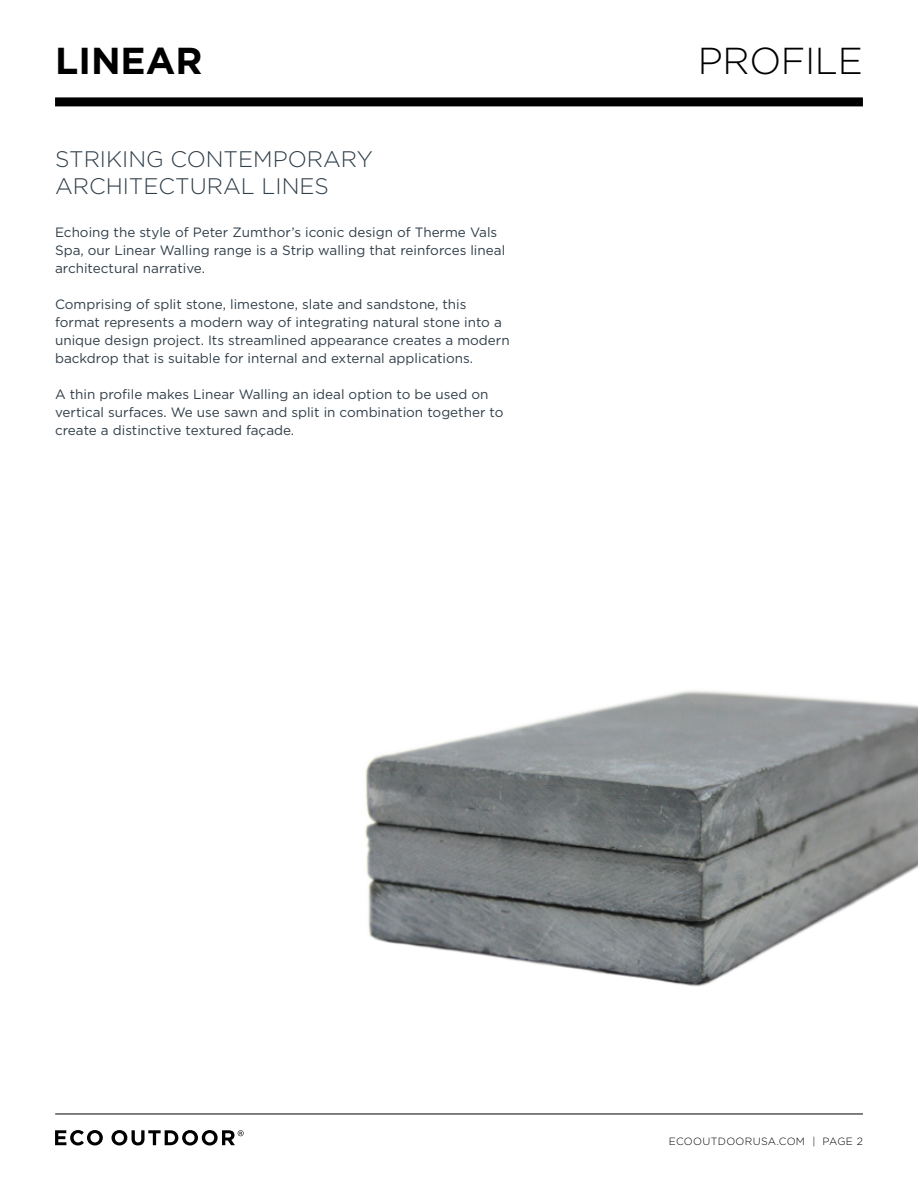
<style>
.page{position:relative;width:918px;height:1188px;background:#fff}
.page>*{position:absolute;margin:0;border:0;box-sizing:border-box;transform-origin:0 0}
.t1{font:300 37.5px "Gotham";letter-spacing:-.01em;color:#000}
.t2{font:700 37.5px "Gotham";color:#000}
.t3{font:300 22.5px/27px "Gotham";color:#303e49}
.t4{font:13.5px/18px "Gotham";color:#303e49}
.t5{font:300 10.5px "Gotham";letter-spacing:.03em;color:#000}
</style>
<div class="page">
<hr style="left:55px;top:1114px;width:808px;height:1px;background:#000">
<svg style="left:55px;top:1130px;width:48px;height:15px"></svg>
<svg style="left:111px;top:1130px;width:133px;height:15px"></svg>
<div style="left:55px;top:97px;width:808px;height:9px;background:#000"></div>
<img style="left:365px;top:691px;width:553px;height:296px">
<h1 class="t2" style="left:55px;top:39px;width:149px">LINEAR</h1>
<h1 class="t1" style="left:698px;top:40px;width:167px">PROFILE</h1>
<h2 class="t3" style="left:55px;top:145px;width:319px">STRIKING CONTEMPORARY<br>ARCHITECTURAL LINES</h2>
<p class="t4" style="left:55px;top:223px;width:452px">Echoing the style of Peter Zumthor’s iconic design of Therme Vals<br>Spa, our Linear Walling range is a Strip walling that reinforces lineal architectural narrative.</p>
<p class="t4" style="left:55px;top:295px;width:456px">Comprising of split stone, limestone, slate and sandstone, this format represents a modern way of integrating natural stone into a unique design project. Its streamlined appearance creates a modern backdrop that is suitable for internal and external applications.</p>
<p class="t4" style="left:55px;top:385px;width:450px">A thin profile makes Linear Walling an ideal option to be used on vertical surfaces. We use sawn and split in combination together to create a distinctive textured façade.</p>
<p class="t5" style="left:669px;top:1135px;width:196px">ECOOUTDOORUSA.COM | PAGE 2</p>
</div>
